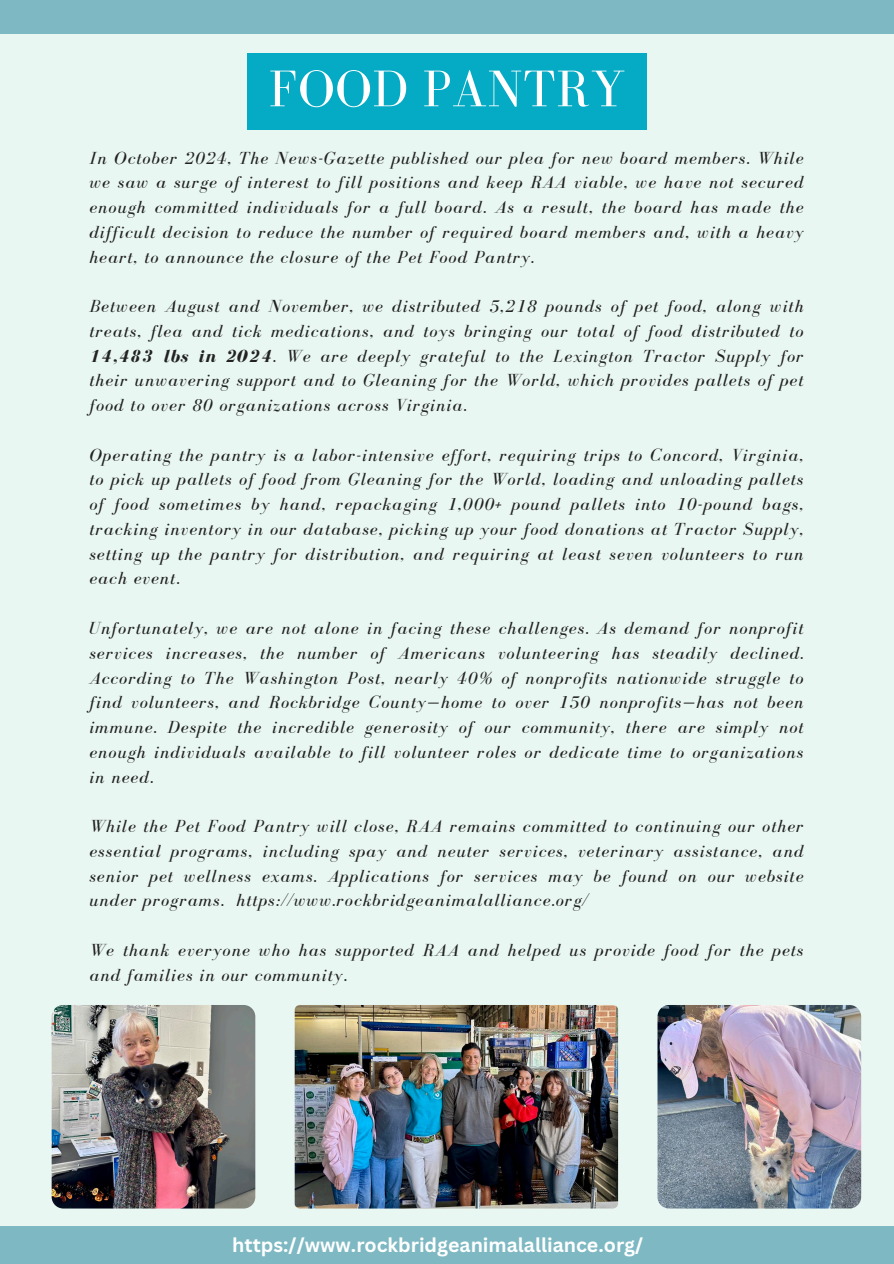
<style>
.page{position:relative;width:894px;height:1264px;background:#fff}
.page>*{position:absolute;margin:0;border:0;box-sizing:border-box;transform-origin:0 0}
.t1{font:52.95px "Bodoni FLF";letter-spacing:.01em;color:#fff}
.t2{font:700 19.5px "Canva Sans";color:#fff}
.t3{font:italic 18px/24.8px "Bodoni FLF";letter-spacing:.06em;color:#222;text-align:justify}
.s1{font-weight:700}
</style>
<div class="page">
<div style="left:0;top:10px;width:893px;height:1239px;background:#e9f7f2"></div>
<div style="left:0;top:1226px;width:893px;height:37px;background:#7eb9c3"></div>
<div style="left:0;top:0;width:893px;height:33px;background:#7eb9c3"></div>
<div style="left:247px;top:53px;width:399px;height:77px;background:#05abc4"></div>
<img style="left:294px;top:1004px;width:324px;height:204px;border-radius:5px">
<img style="left:52px;top:1004px;width:203px;height:204px;border-radius:12px">
<img style="left:657px;top:1004px;width:203px;height:204px;border-radius:12px">
<p class="t1" style="left:268px;top:60px;width:358px">FOOD PANTRY</p>
<h1 class="t3" style="left:89px;top:145px;width:715px">In October 2024, The News-Gazette published our plea for new board members. While we saw a surge of interest to fill positions and keep RAA viable, we have not secured enough committed individuals for a full board. As a result, the board has made the difficult decision to reduce the number of required board members and, with a heavy heart, to announce the closure of the Pet Food Pantry.</h1>
<p class="t3" style="left:89px;top:294px;width:715px">Between August and November, we distributed 5,218 pounds of pet food, along with treats, flea and tick medications, and toys bringing our total of food distributed to <span class="s1">14,483 lbs in 2024</span>. We are deeply grateful to the Lexington Tractor Supply for their unwavering support and to Gleaning for the World, which provides pallets of pet food to over 80 organizations across Virginia.</p>
<p class="t3" style="left:89px;top:442px;width:715px">Operating the pantry is a labor-intensive effort, requiring trips to Concord, Virginia, to pick up pallets of food from Gleaning for the World, loading and unloading pallets of food sometimes by hand, repackaging 1,000+ pound pallets into 10-pound bags, tracking inventory in our database, picking up your food donations at Tractor Supply, setting up the pantry for distribution, and requiring at least seven volunteers to run each event.</p>
<p class="t3" style="left:89px;top:615px;width:715px">Unfortunately, we are not alone in facing these challenges. As demand for nonprofit services increases, the number of Americans volunteering has steadily declined.<br>According to The Washington Post, nearly 40% of nonprofits nationwide struggle to find volunteers, and Rockbridge County—home to over 150 nonprofits—has not been immune. Despite the incredible generosity of our community, there are simply not enough individuals available to fill volunteer roles or dedicate time to organizations in need.</p>
<p class="t3" style="left:89px;top:813px;width:715px">While the Pet Food Pantry will close, RAA remains committed to continuing our other essential programs, including spay and neuter services, veterinary assistance, and senior pet wellness exams. Applications for services may be found on our website under programs. https://www.rockbridgeanimalalliance.org/</p>
<p class="t3" style="left:89px;top:937px;width:715px">We thank everyone who has supported RAA and helped us provide food for the pets and families in our community.</p>
<p class="t2" style="left:232px;top:1231px;width:412px">https://www.rockbridgeanimalalliance.org/</p>
</div>
